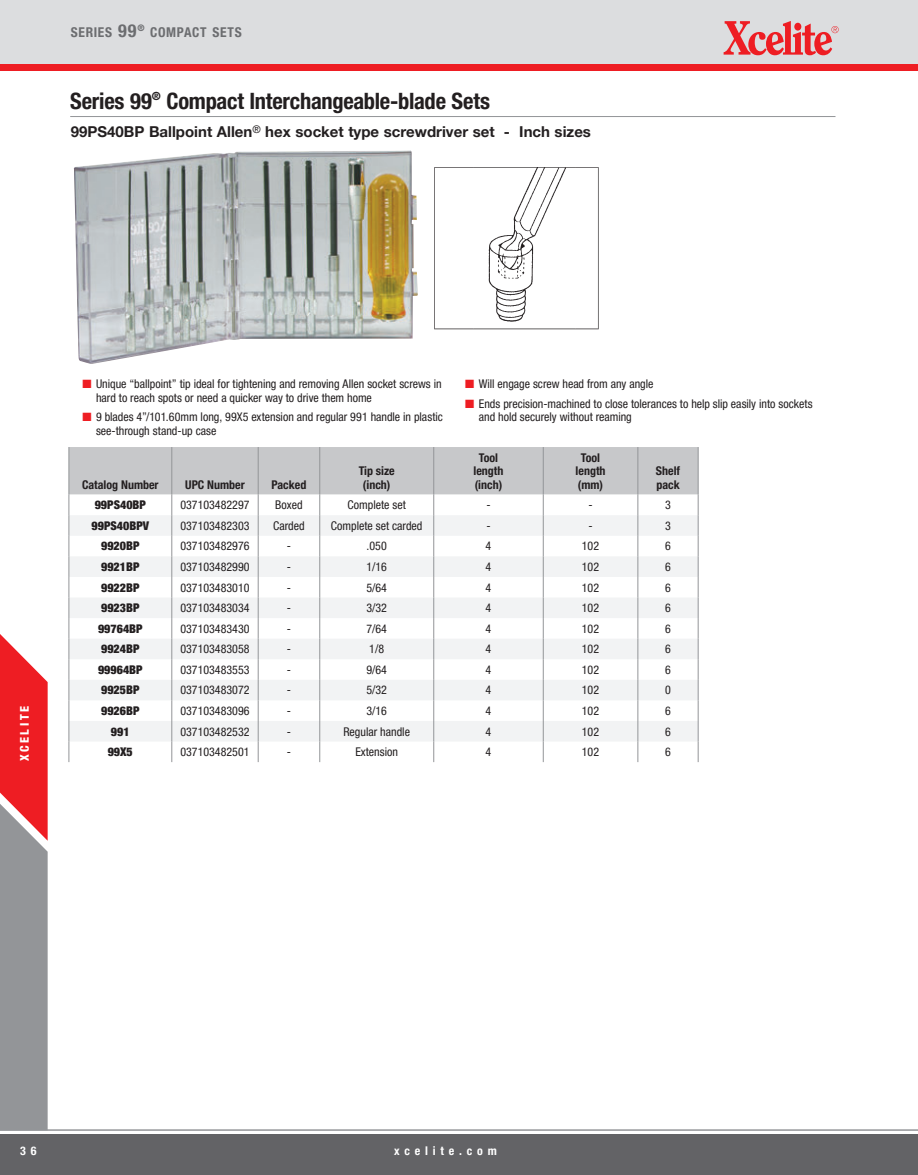
<style>
.page{position:relative;width:918px;height:1175px;background:#fff}
.page>*{position:absolute;margin:0;border:0;box-sizing:border-box;transform-origin:0 0}
.t1{font:700 condensed 22.5px "Helvetica Neue LT Pro";letter-spacing:-.01em;color:#231f20}
.t2{font:700 15px "Helvetica Neue LT Pro";color:#231f20}
.t3{font:700 condensed 13.5px "Helvetica Neue LT Pro";letter-spacing:.045em;color:#6c6d70}
.t4{font:condensed 12px/13.5px "Helvetica Neue LT Pro";color:#231f20}
.t5{font:700 condensed 12px/13.5px "Helvetica Neue LT Pro";color:#231f20;text-align:center}
.t6{font:900 condensed 12px "Helvetica Neue LT Pro";color:#231f20}
.t7{font:700 condensed 12px "Helvetica Neue LT Pro";letter-spacing:.4em;color:#fff}
.t8{font:800 condensed 12px "Helvetica Neue LT Pro";letter-spacing:.22em;color:#fff}
.s1{font-size:18px}
.s2{color:#ee1d23}
</style>
<div class="page">
<div style="left:0;top:0;width:918px;height:64px;background:#dcdddf"></div>
<div style="left:0;top:1134px;width:918px;height:40px;background:#636366"></div>
<hr style="left:0;top:1129px;width:918px;height:1px;background:#939598">
<svg style="left:0;top:634px;width:48px;height:496px;background:#b8777a"></svg>
<div style="left:0;top:64px;width:918px;height:6px;background:#ee1d23"></div>
<svg style="left:724px;top:21px;width:115px;height:34px"></svg>
<img style="left:74px;top:150px;width:344px;height:214px">
<svg style="left:434px;top:167px;width:165px;height:162px"></svg>
<img style="left:473px;top:168px;width:103px;height:161px">
<hr style="left:70px;top:116px;width:765px;height:1px;background:#939598">
<svg style="left:69px;top:447px;width:630px;height:315px"></svg>
<p class="t3" style="left:71px;top:24px;width:172px">SERIES <span class="s1">99</span><sup>®</sup> COMPACT SETS</p>
<h1 class="t1" style="left:70px;top:88px;width:421px">Series 99<sup>®</sup> Compact Interchangeable-blade Sets</h1>
<p class="t2" style="left:71px;top:123px;width:522px">99PS40BP Ballpoint Allen<sup>®</sup> hex socket type screwdriver set - Inch sizes</p>
<p class="t8" style="left:17px;top:761px;width:57px;rotate:-90deg">XCELITE</p>
<p class="t4" style="left:96px;top:377px;width:347px;text-indent:-14px"><span class="s2">■</span> Unique “ballpoint” tip ideal for tightening and removing Allen socket screws in hard to reach spots or need a quicker way to drive them home</p>
<p class="t4" style="left:96px;top:410px;width:349px;text-indent:-14px"><span class="s2">■</span> 9 blades 4”/101.60mm long, 99X5 extension and regular 991 handle in plastic see-through stand-up case</p>
<p class="t5" style="left:82px;top:477px;width:78px">Catalog Number</p>
<p class="t5" style="left:185px;top:477px;width:61px">UPC Number</p>
<p class="t5" style="left:272px;top:477px;width:36px">Packed</p>
<p class="t5" style="left:359px;top:464px;width:38px">Tip size (inch)</p>
<p class="t4" style="left:465px;top:377px;width:190px"><span class="s2">■</span> Will engage screw head from any angle</p>
<p class="t4" style="left:479px;top:397px;width:335px;text-indent:-14px"><span class="s2">■</span> Ends precision-machined to close tolerances to help slip easily into sockets and hold securely without reaming</p>
<p class="t5" style="left:474px;top:450px;width:31px">Tool length (inch)</p>
<p class="t5" style="left:576px;top:450px;width:31px">Tool length (mm)</p>
<p class="t5" style="left:656px;top:464px;width:26px;text-align:left">Shelf pack</p>
<p class="t6" style="left:95px;top:498px;width:53px">99PS40BP</p>
<p class="t4" style="left:180px;top:498px;width:71px">037103482297</p>
<p class="t4" style="left:275px;top:498px;width:29px">Boxed</p>
<p class="t4" style="left:348px;top:498px;width:60px">Complete set</p>
<p class="t4" style="left:486px;top:498px;width:6px">-</p>
<p class="t4" style="left:588px;top:498px;width:6px">-</p>
<p class="t4" style="left:665px;top:498px;width:7px">3</p>
<p class="t6" style="left:92px;top:518px;width:59px">99PS40BPV</p>
<p class="t4" style="left:180px;top:518px;width:71px">037103482303</p>
<p class="t4" style="left:273px;top:518px;width:33px">Carded</p>
<p class="t4" style="left:331px;top:518px;width:93px">Complete set carded</p>
<p class="t4" style="left:486px;top:518px;width:6px">-</p>
<p class="t4" style="left:588px;top:518px;width:6px">-</p>
<p class="t4" style="left:665px;top:518px;width:7px">3</p>
<p class="t6" style="left:101px;top:539px;width:40px">9920BP</p>
<p class="t4" style="left:180px;top:539px;width:71px">037103482976</p>
<p class="t4" style="left:287px;top:539px;width:6px">-</p>
<p class="t4" style="left:367px;top:539px;width:22px">.050</p>
<p class="t4" style="left:486px;top:539px;width:7px">4</p>
<p class="t4" style="left:582px;top:539px;width:19px">102</p>
<p class="t4" style="left:665px;top:539px;width:7px">6</p>
<p class="t6" style="left:101px;top:559px;width:40px">9921BP</p>
<p class="t4" style="left:180px;top:560px;width:71px">037103482990</p>
<p class="t4" style="left:287px;top:560px;width:6px">-</p>
<p class="t4" style="left:366px;top:560px;width:22px">1/16</p>
<p class="t4" style="left:486px;top:560px;width:7px">4</p>
<p class="t4" style="left:582px;top:560px;width:19px">102</p>
<p class="t4" style="left:665px;top:560px;width:7px">6</p>
<p class="t6" style="left:101px;top:580px;width:40px">9922BP</p>
<p class="t4" style="left:180px;top:580px;width:71px">037103483010</p>
<p class="t4" style="left:287px;top:580px;width:6px">-</p>
<p class="t4" style="left:366px;top:580px;width:22px">5/64</p>
<p class="t4" style="left:486px;top:580px;width:7px">4</p>
<p class="t4" style="left:582px;top:580px;width:19px">102</p>
<p class="t4" style="left:665px;top:580px;width:7px">6</p>
<p class="t6" style="left:101px;top:600px;width:40px">9923BP</p>
<p class="t4" style="left:180px;top:601px;width:71px">037103483034</p>
<p class="t4" style="left:287px;top:601px;width:6px">-</p>
<p class="t4" style="left:366px;top:601px;width:22px">3/32</p>
<p class="t4" style="left:486px;top:601px;width:7px">4</p>
<p class="t4" style="left:582px;top:601px;width:19px">102</p>
<p class="t4" style="left:665px;top:601px;width:7px">6</p>
<p class="t6" style="left:98px;top:621px;width:46px">99764BP</p>
<p class="t4" style="left:180px;top:621px;width:71px">037103483430</p>
<p class="t4" style="left:287px;top:621px;width:6px">-</p>
<p class="t4" style="left:366px;top:621px;width:22px">7/64</p>
<p class="t4" style="left:486px;top:621px;width:7px">4</p>
<p class="t4" style="left:582px;top:621px;width:19px">102</p>
<p class="t4" style="left:665px;top:621px;width:7px">6</p>
<p class="t6" style="left:101px;top:642px;width:40px">9924BP</p>
<p class="t4" style="left:180px;top:642px;width:71px">037103483058</p>
<p class="t4" style="left:287px;top:642px;width:6px">-</p>
<p class="t4" style="left:369px;top:642px;width:16px">1/8</p>
<p class="t4" style="left:486px;top:642px;width:7px">4</p>
<p class="t4" style="left:582px;top:642px;width:19px">102</p>
<p class="t4" style="left:665px;top:642px;width:7px">6</p>
<p class="t6" style="left:98px;top:662px;width:46px">99964BP</p>
<p class="t4" style="left:180px;top:662px;width:71px">037103483553</p>
<p class="t4" style="left:287px;top:662px;width:6px">-</p>
<p class="t4" style="left:366px;top:662px;width:22px">9/64</p>
<p class="t4" style="left:486px;top:662px;width:7px">4</p>
<p class="t4" style="left:582px;top:662px;width:19px">102</p>
<p class="t4" style="left:665px;top:662px;width:7px">6</p>
<p class="t6" style="left:101px;top:683px;width:40px">9925BP</p>
<p class="t4" style="left:180px;top:683px;width:71px">037103483072</p>
<p class="t4" style="left:287px;top:683px;width:6px">-</p>
<p class="t4" style="left:366px;top:683px;width:22px">5/32</p>
<p class="t4" style="left:486px;top:683px;width:7px">4</p>
<p class="t4" style="left:582px;top:683px;width:19px">102</p>
<p class="t4" style="left:665px;top:683px;width:7px">0</p>
<p class="t6" style="left:101px;top:703px;width:40px">9926BP</p>
<p class="t4" style="left:180px;top:704px;width:71px">037103483096</p>
<p class="t4" style="left:287px;top:704px;width:6px">-</p>
<p class="t4" style="left:366px;top:704px;width:22px">3/16</p>
<p class="t4" style="left:486px;top:704px;width:7px">4</p>
<p class="t4" style="left:582px;top:704px;width:19px">102</p>
<p class="t4" style="left:665px;top:704px;width:7px">6</p>
<p class="t6" style="left:111px;top:724px;width:20px">991</p>
<p class="t4" style="left:180px;top:724px;width:71px">037103482532</p>
<p class="t4" style="left:287px;top:724px;width:6px">-</p>
<p class="t4" style="left:343px;top:724px;width:68px">Regular handle</p>
<p class="t4" style="left:486px;top:724px;width:7px">4</p>
<p class="t4" style="left:582px;top:724px;width:19px">102</p>
<p class="t4" style="left:665px;top:724px;width:7px">6</p>
<p class="t6" style="left:108px;top:744px;width:27px">99X5</p>
<p class="t4" style="left:180px;top:745px;width:71px">037103482501</p>
<p class="t4" style="left:287px;top:745px;width:6px">-</p>
<p class="t4" style="left:355px;top:745px;width:44px">Extension</p>
<p class="t4" style="left:486px;top:745px;width:7px">4</p>
<p class="t4" style="left:582px;top:745px;width:19px">102</p>
<p class="t4" style="left:665px;top:745px;width:7px">6</p>
<p class="t7" style="left:20px;top:1143px;width:18px">3 6</p>
<p class="t7" style="left:394px;top:1143px;width:104px">xcelite.com</p>
</div>
